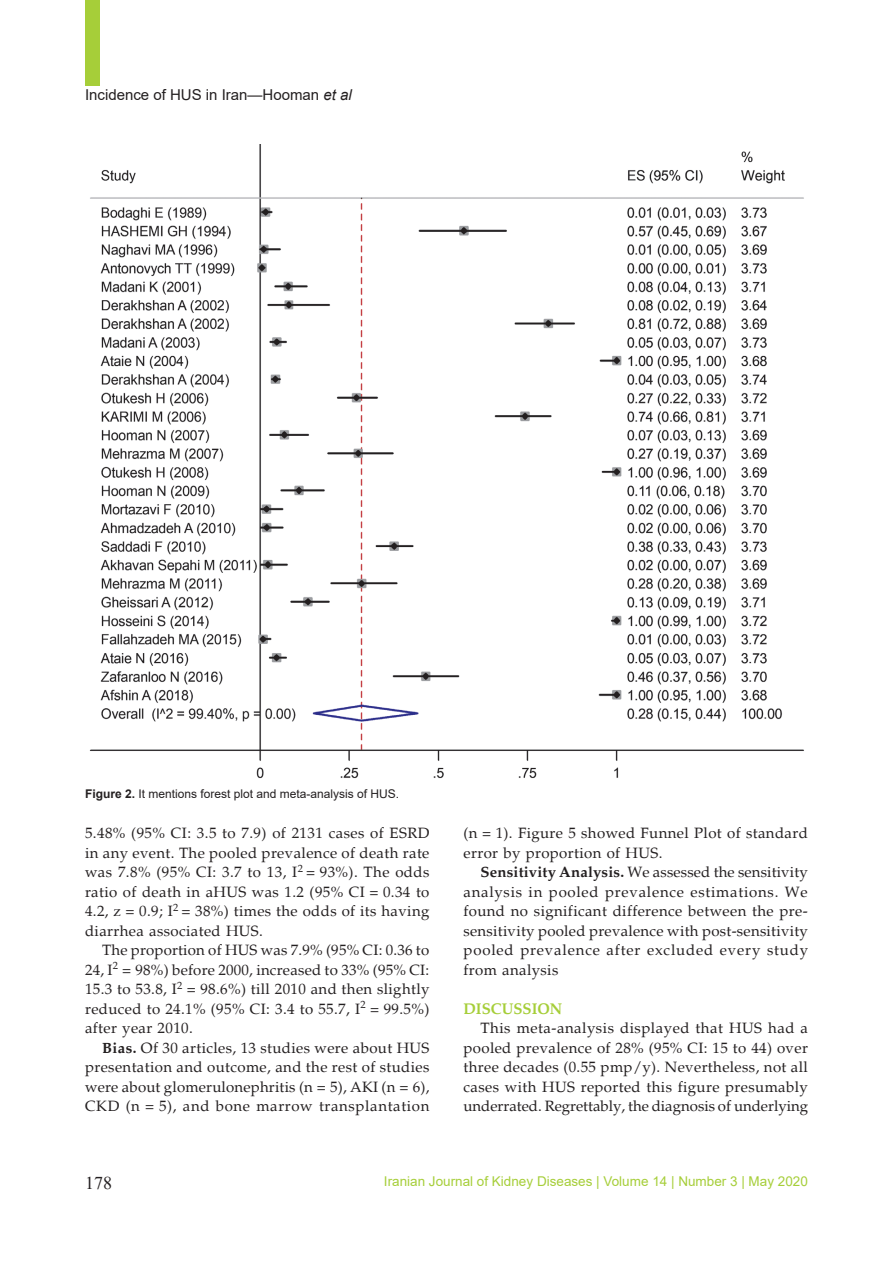
<style>
.page{position:relative;width:893px;height:1263px;background:#fff}
.page>*{position:absolute;margin:0;border:0;box-sizing:border-box;transform-origin:0 0}
.t1{font:18px "Times New Roman";color:#231f20}
.t2{font:700 15.75px "Palatino";color:#a6ce39;scale:.95 1}
.t3{font:15px/19.5px "Palatino";letter-spacing:.025em;color:#231f20;text-align:justify}
.t4{font:15px "Arial";color:#231f20}
.t5{font:13.5px "Arial";color:#a6ce39}
.t6{font:12px "Arial";color:#231f20}
.s1{font-style:italic}
.s2{font-weight:700}
</style>
<div class="page">
<div style="left:85px;top:0;width:15px;height:85px;background:#a6ce39"></div>
<img style="left:89px;top:145px;width:715px;height:634px">
<p class="t4" style="left:85px;top:85px;width:268px">Incidence of HUS in Iran—Hooman <span class="s1">et al</span></p>
<p class="t6" style="left:85px;top:785px;width:316px"><span class="s2">Figure 2.</span> It mentions forest plot and meta-analysis of HUS.</p>
<p class="t3" style="left:85px;top:824px;width:346px">5.48% (95% CI: 3.5 to 7.9) of 2131 cases of ESRD in any event. The pooled prevalence of death rate was 7.8% (95% CI: 3.7 to 13, I<sup>2</sup> = 93%). The odds ratio of death in aHUS was 1.2 (95% CI = 0.34 to 4.2, z = 0.9; I<sup>2</sup> = 38%) times the odds of its having diarrhea associated HUS.</p>
<p class="t3" style="left:85px;top:941px;width:346px;text-indent:17px">The proportion of HUS was 7.9% (95% CI: 0.36 to 24, I<sup>2</sup> = 98%) before 2000, increased to 33% (95% CI:<br>15.3 to 53.8, I<sup>2</sup> = 98.6%) till 2010 and then slightly reduced to 24.1% (95% CI: 3.4 to 55.7, I<sup>2</sup> = 99.5%) after year 2010.</p>
<p class="t3" style="left:85px;top:1038px;width:346px;text-indent:17px"><span class="s2">Bias.</span> Of 30 articles, 13 studies were about HUS presentation and outcome, and the rest of studies were about glomerulonephritis (n = 5), AKI (n = 6), CKD (n = 5), and bone marrow transplantation</p>
<p class="t3" style="left:463px;top:824px;width:346px">(n = 1). Figure 5 showed Funnel Plot of standard error by proportion of HUS.</p>
<p class="t3" style="left:463px;top:863px;width:346px;text-indent:17px"><span class="s2">Sensitivity Analysis.</span> We assessed the sensitivity analysis in pooled prevalence estimations. We found no significant difference between the pre&shy;sensitivity pooled prevalence with post-sensitivity pooled prevalence after excluded every study from analysis</p>
<p class="t2" style="left:463px;top:999px;width:106px">DISCUSSION</p>
<p class="t3" style="left:463px;top:1019px;width:346px;text-indent:17px">This meta-analysis displayed that HUS had a pooled prevalence of 28% (95% CI: 15 to 44) over three decades (0.55 pmp/y). Nevertheless, not all cases with HUS reported this figure presumably underrated. Regrettably, the diagnosis of underlying</p>
<p class="t1" style="left:85px;top:1170px;width:28px">178</p>
<p class="t5" style="left:384px;top:1172px;width:425px">Iranian Journal of Kidney Diseases | Volume 14 | Number 3 | May 2020</p>
</div>
